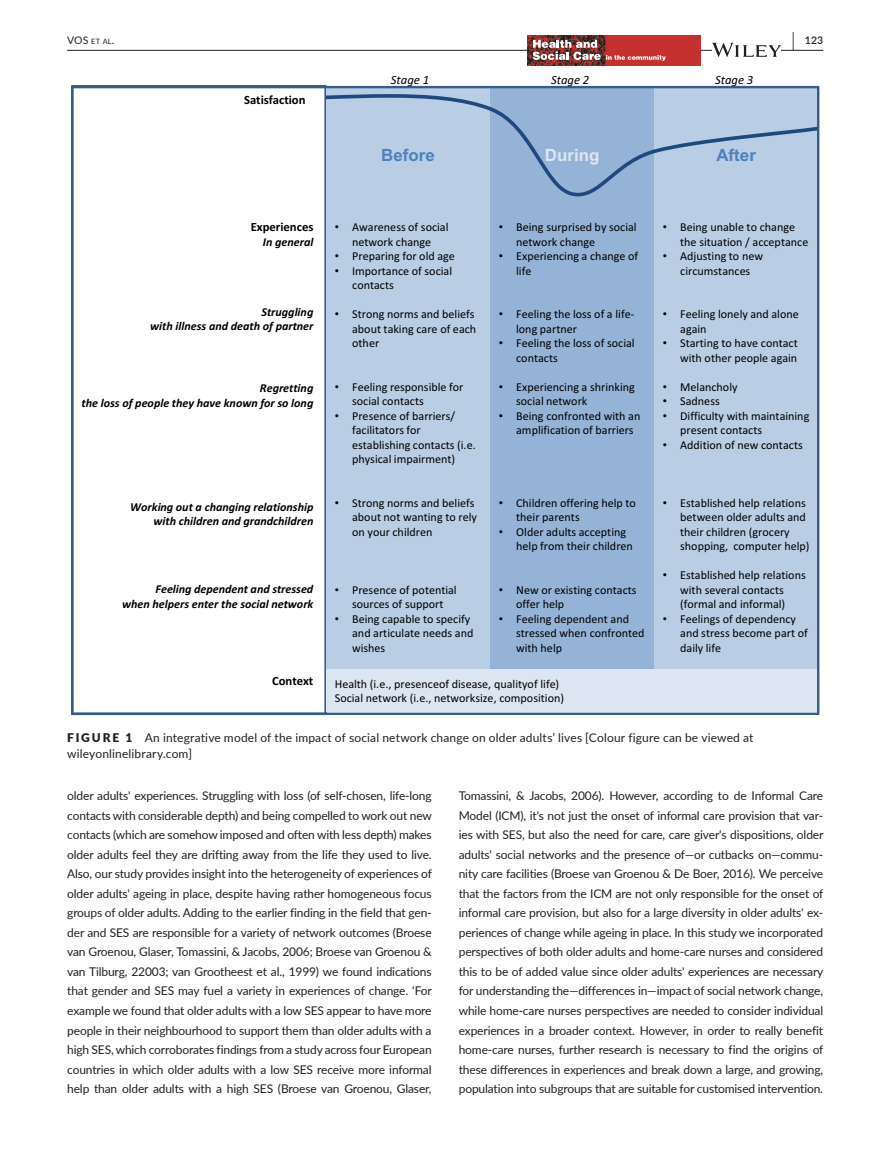
<style>
.page{position:relative;width:893px;height:1174px;background:#fff}
.page>*{position:absolute;margin:0;border:0;box-sizing:border-box;transform-origin:0 0}
.t1{font:600 19.5px "Lato";color:#231f20;scale:.48 1}
.t2{font:700 16.95px "Arial";color:#4f81bd}
.t3{font:700 16.95px "Arial";color:#dce6f2}
.t4{font:700 12.75px "Calibri";color:#000}
.t5{font:italic 12.75px "Calibri";color:#000}
.t6{font:12.15px/14.5px "Calibri";color:#000}
.t7{font:italic 700 12.15px/14.5px "Calibri";color:#000;text-align:right}
.t8{font:12px/19.5px "Lato";letter-spacing:.005em;color:#231f20;text-align:justify}
.t9{font:10.5px "Lato";color:#231f20}
.t10{font:600 10.5px "Lato";color:#231f20}
.s1{font-size:7.35px}
.s2{font-family:"Arial"}
.s3{font-weight:900}
</style>
<div class="page">
<hr style="left:67px;top:50px;width:756px;height:1px;background:#231f20">
<img style="left:528px;top:35px;width:172px;height:30px">
<svg style="left:533px;top:40px;width:133px;height:21px;background:#b3615f"></svg>
<svg style="left:712px;top:43px;width:69px;height:14px"></svg>
<svg style="left:71px;top:86px;width:748px;height:629px"></svg>
<h1 class="t1" style="left:792px;top:26px;width:7px">|</h1>
<p class="t9" style="left:67px;top:33px;width:49px">VOS <span class="s1">et al</span>.</p>
<p class="t10" style="left:805px;top:33px;width:20px">123</p>
<p class="t4" style="left:244px;top:91px;width:63px">Satisfaction</p>
<p class="t5" style="left:391px;top:71px;width:40px">Stage 1</p>
<p class="t5" style="left:551px;top:71px;width:40px">Stage 2</p>
<p class="t5" style="left:715px;top:71px;width:40px">Stage 3</p>
<h2 class="t2" style="left:381px;top:143px;width:55px">Before</h2>
<h2 class="t3" style="left:545px;top:143px;width:56px">During</h2>
<h2 class="t2" style="left:716px;top:143px;width:41px">After</h2>
<p class="t4" style="left:251px;top:218px;width:64px">Experiences</p>
<p class="t7" style="left:263px;top:234px;width:52px">In general</p>
<p class="t7" style="left:150px;top:304px;width:165px">Struggling<br>with illness and death of partner</p>
<p class="t7" style="left:82px;top:381px;width:233px">Regretting<br>the loss of people they have known for so long</p>
<p class="t7" style="left:130px;top:499px;width:185px">Working out a changing relationship with children and grandchildren</p>
<p class="t7" style="left:122px;top:581px;width:193px">Feeling dependent and stressed<br>when helpers enter the social network</p>
<p class="t4" style="left:272px;top:672px;width:43px">Context</p>
<p class="t6" style="left:335px;top:220px;width:115px;text-align:center"><span class="s2">•</span> Awareness of social network change</p>
<p class="t6" style="left:335px;top:249px;width:122px"><span class="s2">•</span> Preparing for old age</p>
<p class="t6" style="left:352px;top:263px;width:101px;text-indent:-17px"><span class="s2">•</span> Importance of social contacts</p>
<p class="t6" style="left:352px;top:307px;width:126px;text-indent:-17px"><span class="s2">•</span> Strong norms and beliefs about taking care of each other</p>
<p class="t6" style="left:352px;top:379px;width:113px;text-indent:-17px"><span class="s2">•</span> Feeling responsible for social contacts</p>
<p class="t6" style="left:352px;top:408px;width:125px;text-indent:-17px"><span class="s2">•</span> Presence of barriers/ facilitators for establishing contacts (i.e. physical impairment)</p>
<p class="t6" style="left:352px;top:495px;width:126px;text-indent:-17px"><span class="s2">•</span> Strong norms and beliefs about not wanting to rely on your children</p>
<p class="t6" style="left:335px;top:582px;width:123px;text-align:center"><span class="s2">•</span> Presence of potential sources of support</p>
<p class="t6" style="left:352px;top:611px;width:123px;text-indent:-17px"><span class="s2">•</span> Being capable to specify and articulate needs and wishes</p>
<p class="t6" style="left:516px;top:220px;width:122px;text-indent:-17px"><span class="s2">•</span> Being surprised by social network change</p>
<p class="t6" style="left:516px;top:249px;width:124px;text-indent:-17px"><span class="s2">•</span> Experiencing a change of life</p>
<p class="t6" style="left:516px;top:307px;width:120px;text-indent:-17px"><span class="s2">•</span> Feeling the loss of a life&shy;long partner</p>
<p class="t6" style="left:516px;top:336px;width:120px;text-indent:-17px"><span class="s2">•</span> Feeling the loss of social contacts</p>
<p class="t6" style="left:516px;top:379px;width:120px;text-indent:-17px"><span class="s2">•</span> Experiencing a shrinking social network</p>
<p class="t6" style="left:516px;top:408px;width:126px;text-indent:-17px"><span class="s2">•</span> Being confronted with an amplification of barriers</p>
<p class="t6" style="left:516px;top:495px;width:121px;text-indent:-17px"><span class="s2">•</span> Children offering help to their parents</p>
<p class="t6" style="left:516px;top:524px;width:118px;text-indent:-17px"><span class="s2">•</span> Older adults accepting help from their children</p>
<p class="t6" style="left:516px;top:582px;width:122px;text-indent:-17px"><span class="s2">•</span> New or existing contacts offer help</p>
<p class="t6" style="left:516px;top:611px;width:130px;text-indent:-17px"><span class="s2">•</span> Feeling dependent and stressed when confronted with help</p>
<p class="t6" style="left:335px;top:676px;width:231px">Health (i.e., presenceof disease, qualityof life)<br>Social network (i.e., networksize, composition)</p>
<p class="t6" style="left:680px;top:220px;width:130px;text-indent:-17px"><span class="s2">•</span> Being unable to change the situation / acceptance</p>
<p class="t6" style="left:663px;top:249px;width:102px;text-align:center"><span class="s2">•</span> Adjusting to new circumstances</p>
<p class="t6" style="left:680px;top:307px;width:120px;text-indent:-17px"><span class="s2">•</span> Feeling lonely and alone again</p>
<p class="t6" style="left:663px;top:336px;width:136px;text-align:right"><span class="s2">•</span> Starting to have contact with other people again</p>
<p class="t6" style="left:663px;top:379px;width:76px"><span class="s2">•</span> Melancholy</p>
<p class="t6" style="left:663px;top:394px;width:58px"><span class="s2">•</span> Sadness</p>
<p class="t6" style="left:680px;top:408px;width:131px;text-indent:-17px"><span class="s2">•</span> Difficulty with maintaining present contacts</p>
<p class="t6" style="left:663px;top:437px;width:141px"><span class="s2">•</span> Addition of new contacts</p>
<p class="t6" style="left:680px;top:495px;width:131px;text-indent:-17px"><span class="s2">•</span> Established help relations between older adults and their children (grocery shopping, computer help)</p>
<p class="t6" style="left:663px;top:568px;width:144px;text-align:center"><span class="s2">•</span> Established help relations with several contacts<br>(formal and informal)</p>
<p class="t6" style="left:680px;top:611px;width:129px;text-indent:-17px"><span class="s2">•</span> Feelings of dependency and stress become part of daily life</p>
<p class="t8" style="left:67px;top:729px;width:688px;line-height:16.5px"><span class="s3">FIGURE 1</span> An integrative model of the impact of social network change on older adults’ lives [Colour figure can be viewed at wileyonlinelibrary.com]</p>
<p class="t8" style="left:67px;top:785px;width:366px">older adults' experiences. Struggling with loss (of self‐chosen, life‐long contacts with considerable depth) and being compelled to work out new contacts (which are somehow imposed and often with less depth) makes older adults feel they are drifting away from the life they used to live.<br>Also, our study provides insight into the heterogeneity of experiences of older adults' ageing in place, despite having rather homogeneous focus groups of older adults. Adding to the earlier finding in the field that gen‐ der and SES are responsible for a variety of network outcomes (Broese van Groenou, Glaser, Tomassini, &amp; Jacobs, 2006; Broese van Groenou &amp; van Tilburg, 22003; van Grootheest et al., 1999) we found indications that gender and SES may fuel a variety in experiences of change. ‘For example we found that older adults with a low SES appear to have more people in their neighbourhood to support them than older adults with a high SES, which corroborates findings from a study across four European countries in which older adults with a low SES receive more informal help than older adults with a high SES (Broese van Groenou, Glaser,</p>
<p class="t8" style="left:459px;top:785px;width:366px">Tomassini, &amp; Jacobs, 2006). However, according to de Informal Care Model (ICM), it's not just the onset of informal care provision that var‐ ies with SES, but also the need for care, care giver's dispositions, older adults' social networks and the presence of—or cutbacks on—commu‐ nity care facilities (Broese van Groenou &amp; De Boer, 2016). We perceive that the factors from the ICM are not only responsible for the onset of informal care provision, but also for a large diversity in older adults' ex‐ periences of change while ageing in place. In this study we incorporated perspectives of both older adults and home‐care nurses and considered this to be of added value since older adults' experiences are necessary for understanding the—differences in—impact of social network change, while home‐care nurses perspectives are needed to consider individual experiences in a broader context. However, in order to really benefit home‐care nurses, further research is necessary to find the origins of these differences in experiences and break down a large, and growing, population into subgroups that are suitable for customised intervention.</p>
</div>
